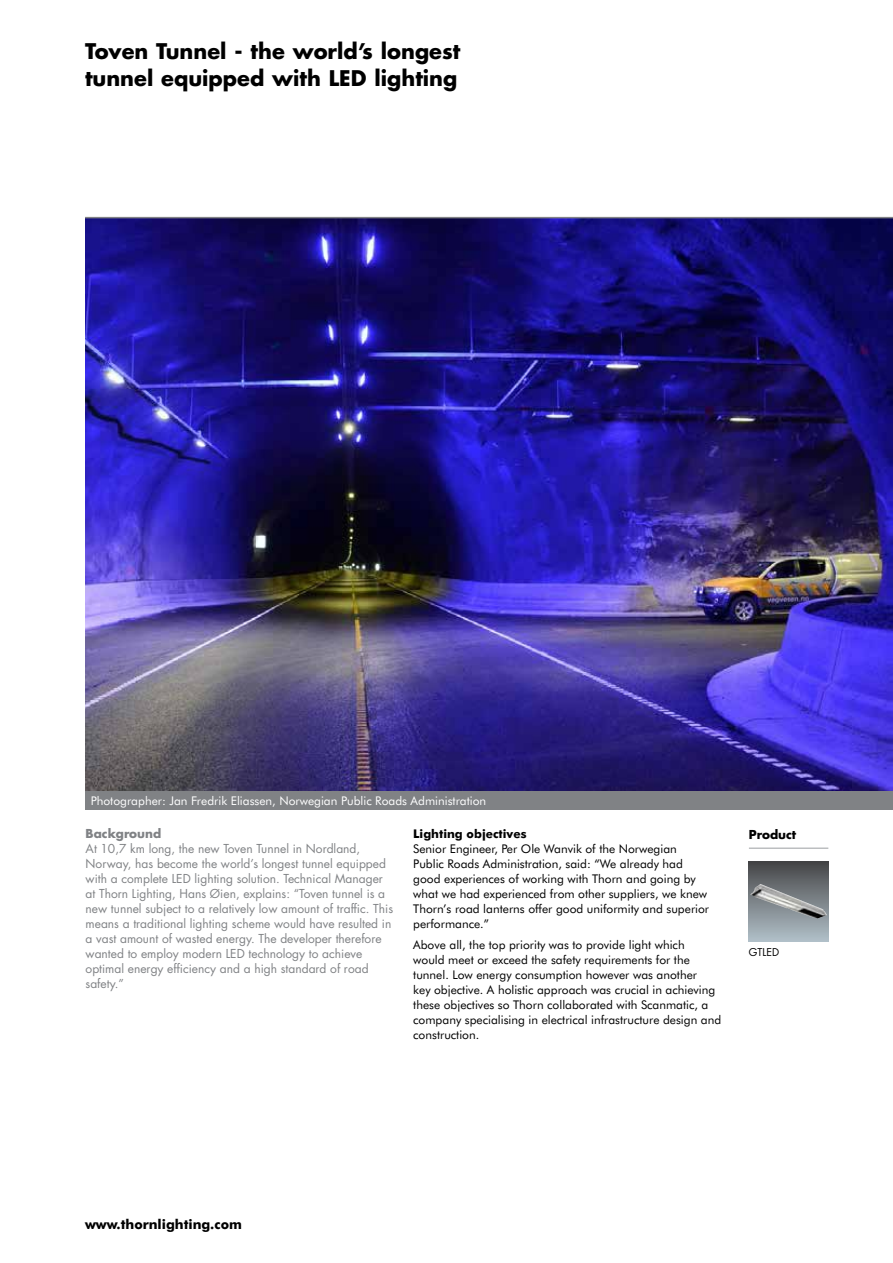
<style>
.page{position:relative;width:893px;height:1263px;background:#fff}
.page>*{position:absolute;margin:0;border:0;box-sizing:border-box;transform-origin:0 0}
.t1{font:700 21px/27px "Futura";color:#000}
.t2{font:700 13.5px "Futura BT";color:#000}
.t3{font:12px/15px "Futura BT";color:#000}
.t4{font:12px/15px "Futura";color:#808285}
.t5{font:12px "Futura BT";color:#fff}
.t6{font:700 12px "Futura BT";color:#000}
.t7{font:700 12px "Futura";color:#808285}
.t8{font:700 12px "Futura";color:#000}
.t9{font:10.5px "Futura";color:#000}
</style>
<div class="page">
<img style="left:85px;top:218px;width:808px;height:573px">
<hr style="left:85px;top:217px;width:808px;height:1px;background:#808285">
<hr style="left:749px;top:847px;width:79px;height:2px;background:#bcbec0">
<div style="left:749px;top:861px;width:79px;height:80px;background:linear-gradient(to bottom,#464648,#acb9c0)"></div>
<img style="left:751px;top:884px;width:66px;height:34px">
<div style="left:86px;top:791px;width:807px;height:18px;background:#808285"></div>
<h1 class="t1" style="left:85px;top:38px;width:377px">Toven Tunnel - the world’s longest tunnel equipped with LED lighting</h1>
<p class="t5" style="left:91px;top:793px;width:397px">Photographer: Jan Fredrik Eliassen, Norwegian Public Roads Administration</p>
<p class="t7" style="left:86px;top:825px;width:77px">Background</p>
<p class="t4" style="left:86px;top:841px;width:309px">At 10,7 km long, the new Toven Tunnel in Nordland, Norway, has become the world’s longest tunnel equipped with a complete LED lighting solution. Technical Manager at Thorn Lighting, Hans Øien, explains: “Toven tunnel is a new tunnel subject to a relatively low amount of traffic. This means a traditional lighting scheme would have resulted in a vast amount of wasted energy. The developer therefore wanted to employ modern LED technology to achieve optimal energy efficiency and a high standard of road safety.”</p>
<p class="t6" style="left:413px;top:826px;width:115px">Lighting objectives</p>
<p class="t3" style="left:413px;top:841px;width:297px">Senior Engineer, Per Ole Wanvik of the Norwegian Public Roads Administration, said: “We already had good experiences of working with Thorn and going by what we had experienced from other suppliers, we knew Thorn’s road lanterns offer good uniformity and superior performance.”</p>
<p class="t3" style="left:413px;top:937px;width:310px">Above all, the top priority was to provide light which<br>would meet or exceed the safety requirements for the tunnel. Low energy consumption however was another<br>key objective. A holistic approach was crucial in achieving these objectives so Thorn collaborated with Scanmatic, a company specialising in electrical infrastructure design and construction.</p>
<p class="t8" style="left:749px;top:827px;width:49px">Product</p>
<p class="t9" style="left:749px;top:945px;width:32px">GTLED</p>
<p class="t2" style="left:85px;top:1216px;width:158px">www.thornlighting.com</p>
</div>
